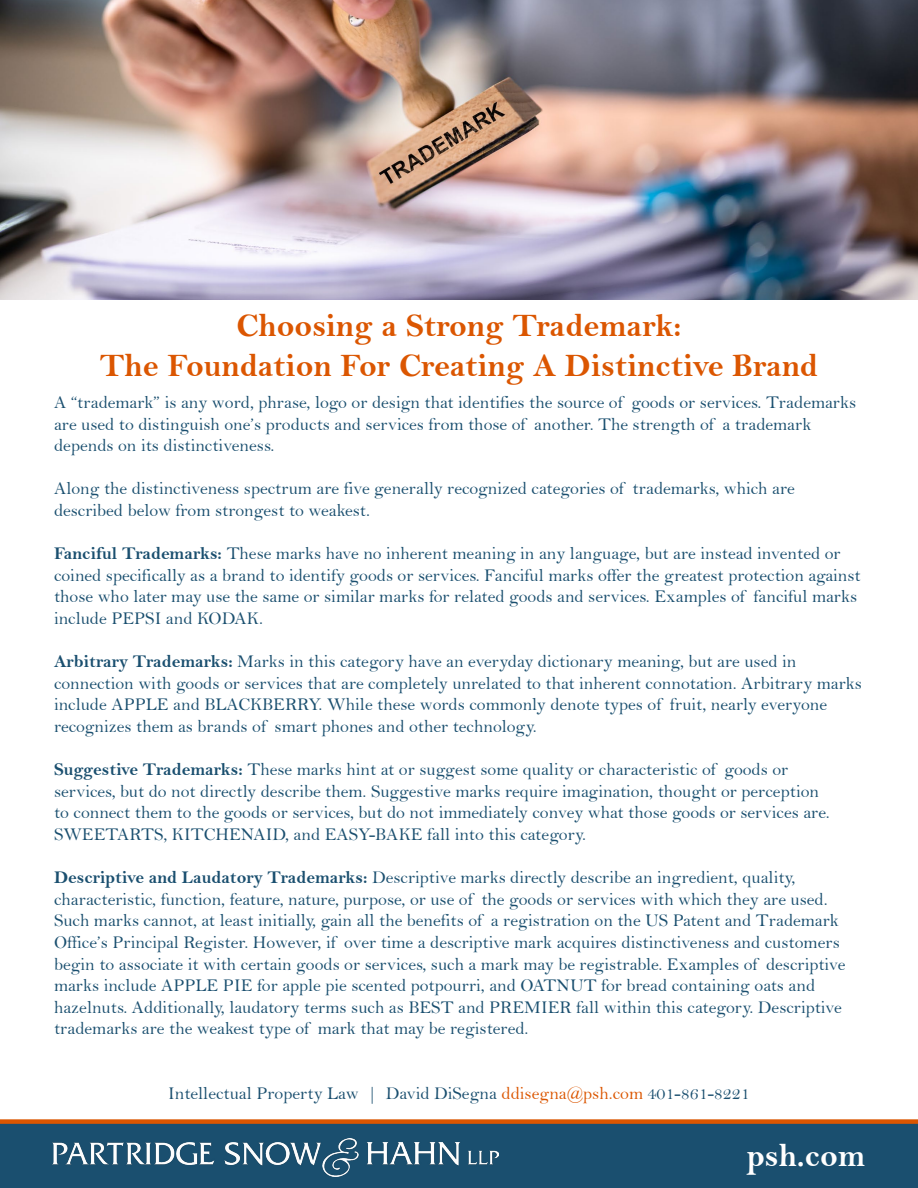
<style>
.page{position:relative;width:918px;height:1188px;background:#fff}
.page>*{position:absolute;margin:0;border:0;box-sizing:border-box;transform-origin:0 0}
.t1{font:33px/39.6px "Bell MT Bold";color:#db5601;text-align:center}
.t2{font:33px "Bell MT Bold";color:#fff}
.t3{font:18px/21.6px "Bell";color:#1a4f6f}
.s1{font-family:"Bell MT Bold"}
.s2{color:#db5601}
</style>
<div class="page">
<img style="left:0;top:0;width:918px;height:300px">
<div style="left:0;top:1122px;width:918px;height:66px;background:#1a4f6f"></div>
<div style="left:0;top:1119px;width:918px;height:5px;background:#db5601"></div>
<img style="left:53px;top:1138px;width:446px;height:39px">
<h1 class="t1" style="left:100px;top:306px;width:720px">Choosing a Strong Trademark:<br>The Foundation For Creating A Distinctive Brand</h1>
<p class="t3" style="left:54px;top:391px;width:804px">A “trademark” is any word, phrase, logo or design that identifies the source of goods or services. Trademarks are used to distinguish one’s products and services from those of another. The strength of a trademark depends on its distinctiveness.</p>
<p class="t3" style="left:54px;top:478px;width:742px">Along the distinctiveness spectrum are five generally recognized categories of trademarks, which are described below from strongest to weakest.</p>
<p class="t3" style="left:54px;top:543px;width:808px"><span class="s1">Fanciful Trademarks:</span> These marks have no inherent meaning in any language, but are instead invented or coined specifically as a brand to identify goods or services. Fanciful marks offer the greatest protection against those who later may use the same or similar marks for related goods and services. Examples of fanciful marks include PEPSI and KODAK.</p>
<p class="t3" style="left:54px;top:651px;width:810px"><span class="s1">Arbitrary Trademarks:</span> Marks in this category have an everyday dictionary meaning, but are used in connection with goods or services that are completely unrelated to that inherent connotation. Arbitrary marks include APPLE and BLACKBERRY. While these words commonly denote types of fruit, nearly everyone recognizes them as brands of smart phones and other technology.</p>
<p class="t3" style="left:54px;top:759px;width:777px"><span class="s1">Suggestive Trademarks:</span> These marks hint at or suggest some quality or characteristic of goods or services, but do not directly describe them. Suggestive marks require imagination, thought or perception to connect them to the goods or services, but do not immediately convey what those goods or services are.<br>SWEETARTS, KITCHENAID, and EASY-BAKE fall into this category.</p>
<p class="t3" style="left:54px;top:867px;width:793px"><span class="s1">Descriptive and Laudatory Trademarks:</span> Descriptive marks directly describe an ingredient, quality, characteristic, function, feature, nature, purpose, or use of the goods or services with which they are used.<br>Such marks cannot, at least initially, gain all the benefits of a registration on the US Patent and Trademark Office’s Principal Register. However, if over time a descriptive mark acquires distinctiveness and customers begin to associate it with certain goods or services, such a mark may be registrable. Examples of descriptive marks include APPLE PIE for apple pie scented potpourri, and OATNUT for bread containing oats and hazelnuts. Additionally, laudatory terms such as BEST and PREMIER fall within this category. Descriptive trademarks are the weakest type of mark that may be registered.</p>
<p class="t3" style="left:168px;top:1083px;width:583px">Intellectual Property Law | David DiSegna <span class="s2">ddisegna@psh.com</span> 401-861-8221</p>
<h1 class="t2" style="left:747px;top:1136px;width:120px">psh.com</h1>
</div>
